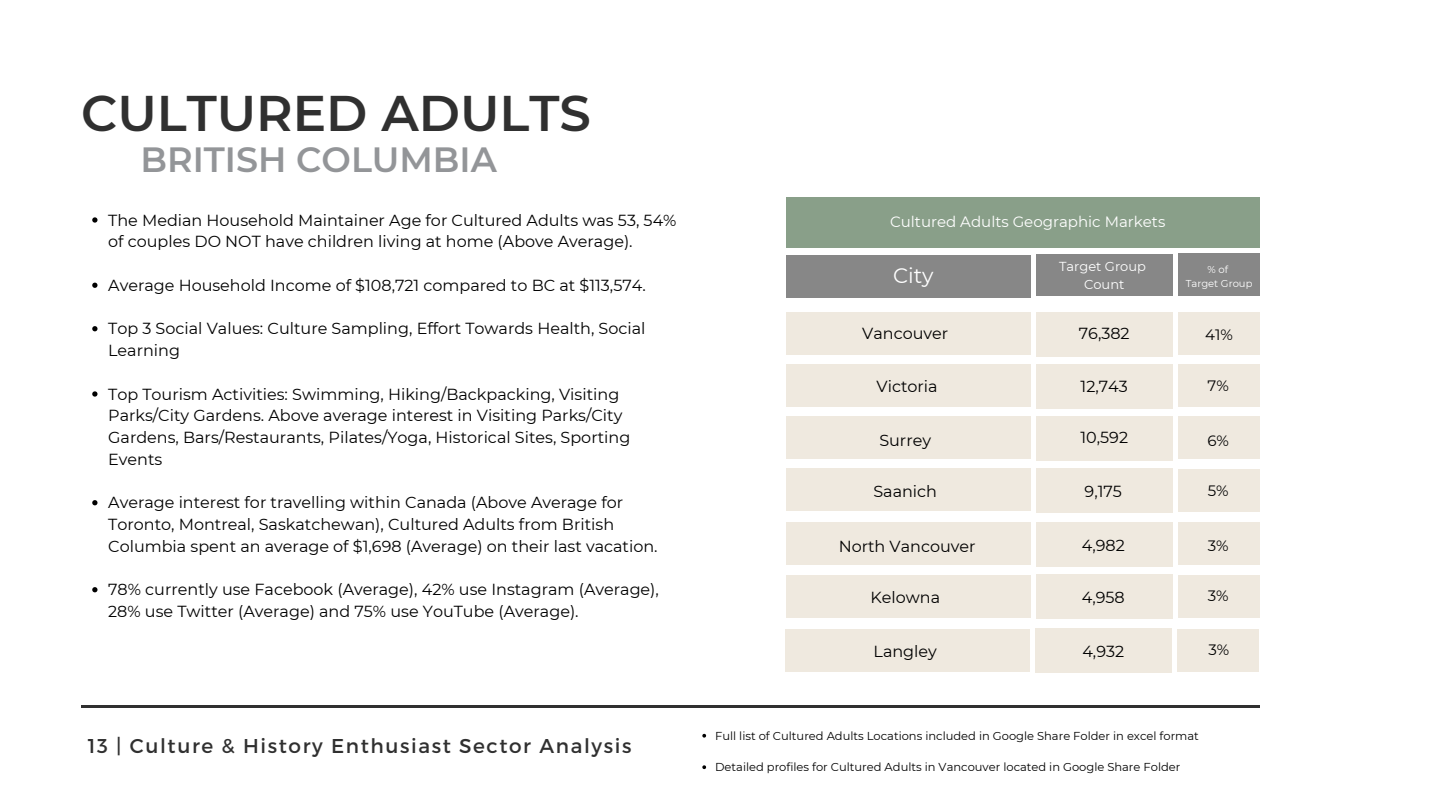
<style>
.page{position:relative;width:1440px;height:810px;background:#fff}
.page>*{position:absolute;margin:0;border:0;box-sizing:border-box;transform-origin:0 0}
.t1{font:600 50px "Montserrat";color:#303030}
.t2{font:600 35px "Montserrat";color:#939598}
.t3{font:21px "Montserrat";color:#fff}
.t4{font:20px "Montserrat";letter-spacing:.08em;color:#303030}
.t5{font:16px/21.8px "Montserrat";color:#000}
.t6{font:15px "Montserrat";color:#fff}
.t7{font:15px "Montserrat";color:#000}
.t8{font:13px/18px "Montserrat";color:#fff;text-align:center}
.t9{font:11.5px "Montserrat";color:#000}
.t10{font:10px/13.5px "Montserrat";color:#fff;text-align:center}
</style>
<div class="page">
<hr style="left:81px;top:705px;width:1179px;height:3px;background:#303030">
<div style="left:786px;top:197px;width:474px;height:50px;background:#899f89"></div>
<div style="left:786px;top:255px;width:244px;height:42px;background:#878787"></div>
<div style="left:786px;top:312px;width:244px;height:43px;background:#efe9df"></div>
<div style="left:1178px;top:312px;width:82px;height:43px;background:#efe9df"></div>
<div style="left:1178px;top:253px;width:82px;height:43px;background:#878787"></div>
<div style="left:1036px;top:255px;width:136px;height:41px;background:#878787"></div>
<div style="left:1036px;top:312px;width:136px;height:45px;background:#efe9df"></div>
<div style="left:786px;top:365px;width:244px;height:42px;background:#efe9df"></div>
<div style="left:1178px;top:365px;width:82px;height:42px;background:#efe9df"></div>
<div style="left:1036px;top:365px;width:136px;height:44px;background:#efe9df"></div>
<div style="left:786px;top:416px;width:244px;height:43px;background:#efe9df"></div>
<div style="left:1178px;top:416px;width:82px;height:43px;background:#efe9df"></div>
<div style="left:1036px;top:416px;width:136px;height:45px;background:#efe9df"></div>
<div style="left:786px;top:469px;width:244px;height:42px;background:#efe9df"></div>
<div style="left:1178px;top:469px;width:82px;height:42px;background:#efe9df"></div>
<div style="left:1036px;top:469px;width:136px;height:44px;background:#efe9df"></div>
<div style="left:786px;top:523px;width:244px;height:42px;background:#efe9df"></div>
<div style="left:1178px;top:523px;width:82px;height:42px;background:#efe9df"></div>
<div style="left:1036px;top:523px;width:136px;height:44px;background:#efe9df"></div>
<div style="left:786px;top:575px;width:244px;height:42px;background:#efe9df"></div>
<div style="left:1178px;top:575px;width:82px;height:43px;background:#efe9df"></div>
<div style="left:1036px;top:575px;width:136px;height:44px;background:#efe9df"></div>
<div style="left:785px;top:629px;width:245px;height:42px;background:#efe9df"></div>
<div style="left:1177px;top:629px;width:82px;height:43px;background:#efe9df"></div>
<div style="left:1035px;top:629px;width:136px;height:44px;background:#efe9df"></div>
<svg style="left:702px;top:734px;width:4px;height:4px"></svg>
<svg style="left:702px;top:765px;width:4px;height:4px"></svg>
<svg style="left:92px;top:217px;width:6px;height:6px"></svg>
<svg style="left:92px;top:283px;width:6px;height:5px"></svg>
<svg style="left:92px;top:326px;width:6px;height:5px"></svg>
<svg style="left:92px;top:391px;width:6px;height:6px"></svg>
<svg style="left:92px;top:500px;width:6px;height:5px"></svg>
<svg style="left:92px;top:587px;width:6px;height:5px"></svg>
<h1 class="t1" style="left:81px;top:82px;width:512px">CULTURED ADULTS</h1>
<h2 class="t2" style="left:140px;top:138px;width:358px">BRITISH COLUMBIA</h2>
<p class="t5" style="left:108px;top:209px;width:570px">The Median Household Maintainer Age for Cultured Adults was 53, 54% of couples DO NOT have children living at home (Above Average).</p>
<p class="t5" style="left:108px;top:274px;width:539px">Average Household Income of $108,721 compared to BC at $113,574.</p>
<p class="t5" style="left:108px;top:318px;width:539px">Top 3 Social Values: Culture Sampling, Effort Towards Health, Social<br>Learning</p>
<p class="t5" style="left:108px;top:383px;width:524px">Top Tourism Activities: Swimming, Hiking/Backpacking, Visiting Parks/City Gardens. Above average interest in Visiting Parks/City Gardens, Bars/Restaurants, Pilates/Yoga, Historical Sites, Sporting Events</p>
<p class="t5" style="left:108px;top:492px;width:551px">Average interest for travelling within Canada (Above Average for<br>Toronto, Montreal, Saskatchewan), Cultured Adults from British<br>Columbia spent an average of $1,698 (Average) on their last vacation.</p>
<p class="t5" style="left:108px;top:579px;width:552px">78% currently use Facebook (Average), 42% use Instagram (Average),<br>28% use Twitter (Average) and 75% use YouTube (Average).</p>
<p class="t4" style="left:88px;top:733px;width:545px">13 | Culture &amp; History Enthusiast Sector Analysis</p>
<p class="t6" style="left:890px;top:213px;width:277px">Cultured Adults Geographic Markets</p>
<h3 class="t3" style="left:893px;top:263px;width:42px">City</h3>
<p class="t10" style="left:1186px;top:263px;width:68px">% of<br>Target Group</p>
<p class="t8" style="left:1059px;top:257px;width:88px">Target Group<br>Count</p>
<p class="t5" style="left:1079px;top:323px;width:52px">76,382</p>
<p class="t5" style="left:1081px;top:375px;width:49px">12,743</p>
<p class="t5" style="left:1080px;top:427px;width:49px">10,592</p>
<p class="t5" style="left:862px;top:323px;width:87px">Vancouver</p>
<p class="t7" style="left:1205px;top:325px;width:29px">41%</p>
<p class="t7" style="left:1208px;top:376px;width:23px">7%</p>
<p class="t5" style="left:877px;top:376px;width:63px">Victoria</p>
<p class="t5" style="left:879px;top:430px;width:53px">Surrey</p>
<p class="t5" style="left:873px;top:481px;width:65px">Saanich</p>
<p class="t7" style="left:1207px;top:431px;width:23px">6%</p>
<p class="t7" style="left:1208px;top:482px;width:22px">5%</p>
<p class="t5" style="left:1085px;top:481px;width:39px">9,175</p>
<p class="t5" style="left:839px;top:535px;width:138px">North Vancouver</p>
<p class="t5" style="left:870px;top:587px;width:71px">Kelowna</p>
<p class="t5" style="left:874px;top:641px;width:65px">Langley</p>
<p class="t5" style="left:1082px;top:535px;width:44px">4,982</p>
<p class="t5" style="left:1082px;top:587px;width:44px">4,958</p>
<p class="t5" style="left:1082px;top:640px;width:43px">4,932</p>
<p class="t7" style="left:1208px;top:537px;width:22px">3%</p>
<p class="t7" style="left:1208px;top:587px;width:22px">3%</p>
<p class="t7" style="left:1208px;top:641px;width:22px">3%</p>
<p class="t9" style="left:715px;top:729px;width:485px">Full list of Cultured Adults Locations included in Google Share Folder in excel format</p>
<p class="t9" style="left:715px;top:760px;width:467px">Detailed profiles for Cultured Adults in Vancouver located in Google Share Folder</p>
</div>
